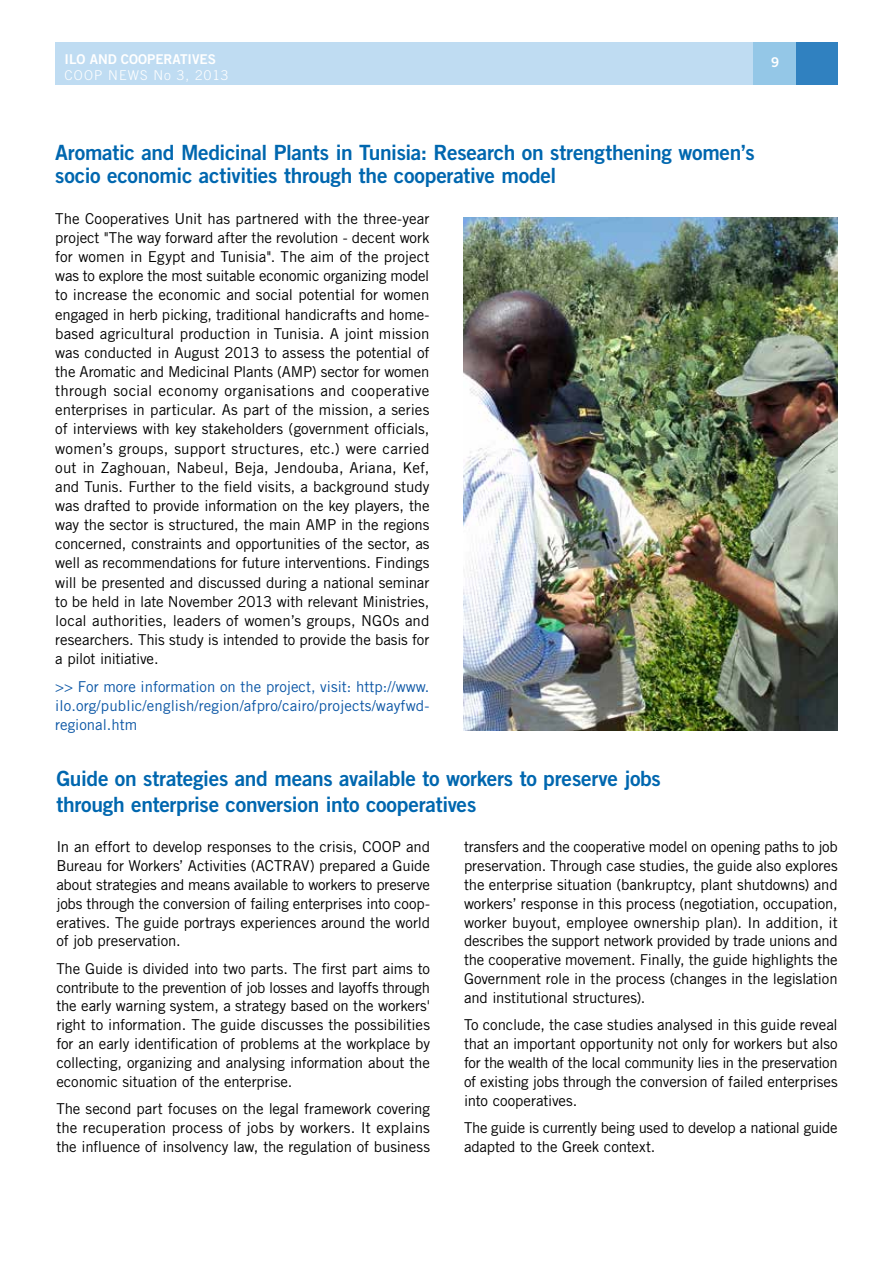
<style>
.page{position:relative;width:893px;height:1263px;background:#fff}
.page>*{position:absolute;margin:0;border:0;box-sizing:border-box;transform-origin:0 0}
.t1{font:21px/26.4px "Trade Gothic LT Std Bd 2";letter-spacing:-.015em;color:#0067af}
.t2{font:15px/18.9px "Trade Gothic LT Std";letter-spacing:-.01em;color:#000;text-align:justify}
.t3{font:15px/19.2px "Trade Gothic LT Std";letter-spacing:.005em;color:#0b56a5;text-align:justify}
.t4{font:13.5px "Trade Gothic LT Std Bd 2";color:#fff}
.t5{font:300 13.5px "Trade Gothic LT Std";letter-spacing:.08em;color:#fff}
</style>
<div class="page">
<div style="left:55px;top:43px;width:698px;height:42px;background:#bfdcf2"></div>
<div style="left:796px;top:43px;width:42px;height:42px;background:#3081c0"></div>
<div style="left:753px;top:43px;width:43px;height:42px;background:#94c7e7"></div>
<img style="left:463px;top:217px;width:375px;height:513px">
<p class="t4" style="left:65px;top:50px;width:153px">ILO AND COOPERATIVES</p>
<p class="t4" style="left:771px;top:54px;width:10px">9</p>
<p class="t5" style="left:65px;top:67px;width:165px">COOP NEWS No 3, 2013</p>
<h1 class="t1" style="left:55px;top:140px;width:701px;line-height:23.5px">Aromatic and Medicinal Plants in Tunisia: Research on strengthening women’s socio economic activities through the cooperative model</h1>
<p class="t2" style="left:55px;top:209px;width:376px">The Cooperatives Unit has partnered with the three-year project "The way forward after the revolution - decent work for women in Egypt and Tunisia". The aim of the project was to explore the most suitable economic organizing model to increase the economic and social potential for women engaged in herb picking, traditional handicrafts and home&shy;based agricultural production in Tunisia. A joint mission was conducted in August 2013 to assess the potential of the Aromatic and Medicinal Plants (AMP) sector for women through social economy organisations and cooperative enterprises in particular. As part of the mission, a series of interviews with key stakeholders (government officials, women’s groups, support structures, etc.) were carried out in Zaghouan, Nabeul, Beja, Jendouba, Ariana, Kef, and Tunis. Further to the field visits, a background study was drafted to provide information on the key players, the way the sector is structured, the main AMP in the regions concerned, constraints and opportunities of the sector, as well as recommendations for future interventions. Findings will be presented and discussed during a national seminar to be held in late November 2013 with relevant Ministries, local authorities, leaders of women’s groups, NGOs and researchers. This study is intended to provide the basis for a pilot initiative.</p>
<p class="t3" style="left:55px;top:677px;width:376px">&gt;&gt; For more information on the project, visit: http://www. ilo.org/public/english/region/afpro/cairo/projects/wayfwd&shy;regional.htm</p>
<h1 class="t1" style="left:56px;top:765px;width:606px">Guide on strategies and means available to workers to preserve jobs through enterprise conversion into cooperatives</h1>
<p class="t2" style="left:56px;top:837px;width:375px">In an effort to develop responses to the crisis, COOP and Bureau for Workers’ Activities (ACTRAV) prepared a Guide about strategies and means available to workers to preserve jobs through the conversion of failing enterprises into coop&shy;eratives. The guide portrays experiences around the world of job preservation.</p>
<p class="t2" style="left:56px;top:959px;width:375px">The Guide is divided into two parts. The first part aims to contribute to the prevention of job losses and layoffs through the early warning system, a strategy based on the workers' right to information. The guide discusses the possibilities for an early identification of problems at the workplace by collecting, organizing and analysing information about the economic situation of the enterprise.</p>
<p class="t2" style="left:56px;top:1099px;width:375px">The second part focuses on the legal framework covering the recuperation process of jobs by workers. It explains the influence of insolvency law, the regulation of business</p>
<p class="t2" style="left:464px;top:837px;width:375px">transfers and the cooperative model on opening paths to job preservation. Through case studies, the guide also explores the enterprise situation (bankruptcy, plant shutdowns) and workers’ response in this process (negotiation, occupation, worker buyout, employee ownership plan). In addition, it describes the support network provided by trade unions and the cooperative movement. Finally, the guide highlights the Government role in the process (changes in the legislation and institutional structures).</p>
<p class="t2" style="left:464px;top:1015px;width:375px">To conclude, the case studies analysed in this guide reveal that an important opportunity not only for workers but also for the wealth of the local community lies in the preservation of existing jobs through the conversion of failed enterprises into cooperatives.</p>
<p class="t2" style="left:464px;top:1118px;width:375px">The guide is currently being used to develop a national guide adapted to the Greek context.</p>
</div>
